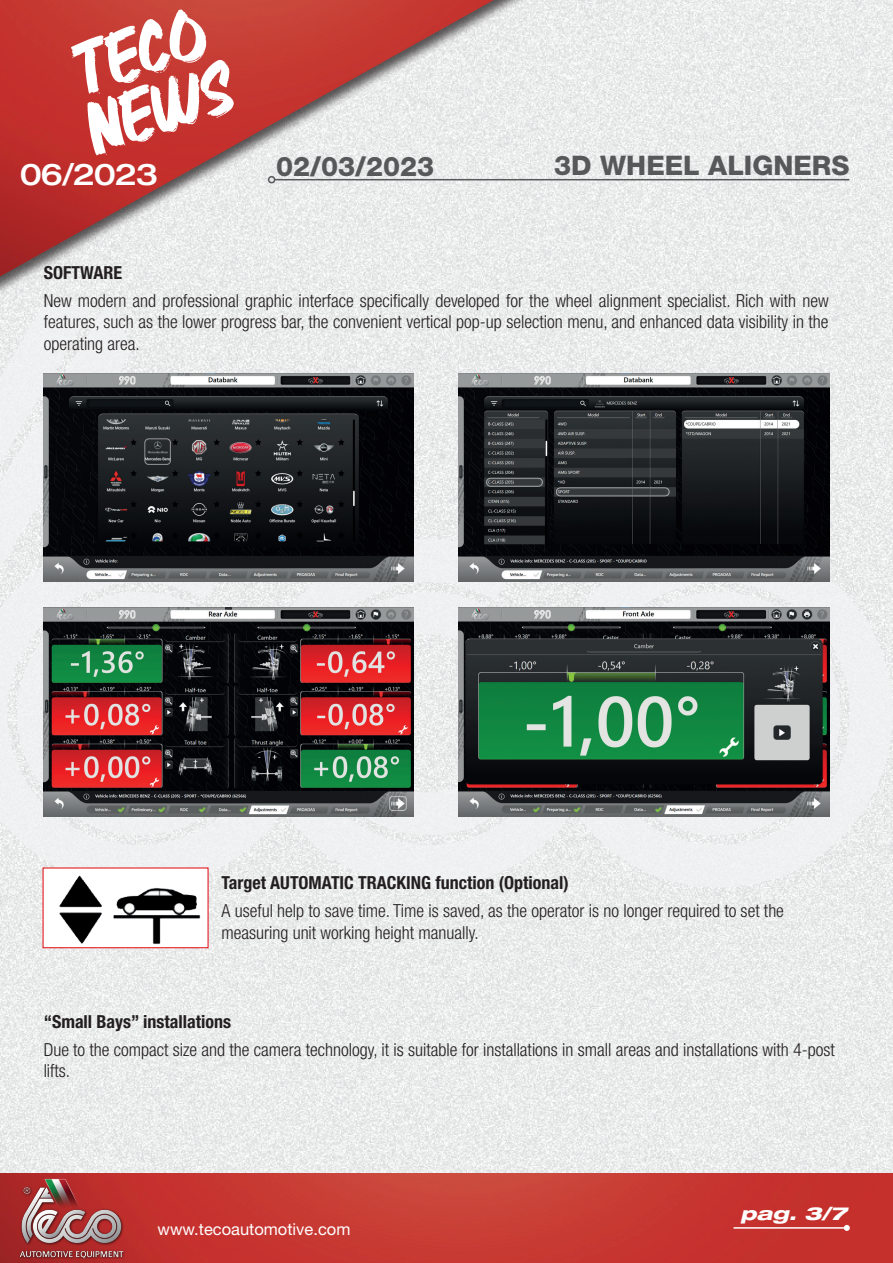
<style>
.page{position:relative;width:893px;height:1263px;background:#fff}
.page>*{position:absolute;margin:0;border:0;box-sizing:border-box;transform-origin:0 0}
.t1{font:500 expanded 30px "Helvetica Neue LT Std";letter-spacing:-.04em;color:#fff}
.t2{font:800 27px "Helvetica Neue LT Std";color:#57585a}
.t3{font:300 condensed 18px/21.6px "Helvetica Neue LT Std";color:#231f20}
.t4{font:700 condensed 18px "Helvetica Neue LT Std";color:#231f20}
.t5{font:italic 800 expanded 18px "Helvetica Neue LT Std";color:#fff;scale:1.09 1}
.t6{font:16.5px "Helvetica Neue LT Std";color:#fff}
</style>
<div class="page">
<img style="left:0;top:888px;width:893px;height:285px">
<img style="left:0;top:1173px;width:893px;height:90px">
<img style="left:18px;top:1176px;width:155px;height:83px">
<hr style="left:733px;top:1227px;width:114px;height:2px;background:#fff">
<svg style="left:844px;top:1225px;width:6px;height:6px"></svg>
<svg style="left:0;top:415px;width:893px;height:473px;fill:#eff0f0"></svg>
<img style="left:0;top:0;width:893px;height:401px">
<hr style="left:275px;top:179px;width:574px;height:1px;background:#57585a">
<div style="left:268px;top:176px;width:7px;height:7px;border:2px solid #57585a;border-radius:50%"></div>
<svg style="left:70px;top:9px;width:164px;height:146px"></svg>
<img style="left:43px;top:373px;width:371px;height:209px">
<img style="left:458px;top:373px;width:371px;height:209px">
<img style="left:458px;top:607px;width:371px;height:209px">
<img style="left:43px;top:607px;width:371px;height:209px">
<img style="left:45px;top:869px;width:162px;height:77px">
<div style="left:43px;top:867px;width:166px;height:81px;border:1px solid #e41f25"></div>
<h1 class="t1" style="left:20px;top:155px;width:140px">06/2023</h1>
<h2 class="t2" style="left:276px;top:150px;width:160px">02/03/2023</h2>
<h2 class="t2" style="left:554px;top:149px;width:297px">3D WHEEL ALIGNERS</h2>
<p class="t4" style="left:44px;top:261px;width:80px">SOFTWARE</p>
<p class="t3" style="left:44px;top:289px;width:786px;text-align:justify">New modern and professional graphic interface specifically developed for the wheel alignment specialist. Rich with new features, such as the lower progress bar, the convenient vertical pop-up selection menu, and enhanced data visibility in the operating area.</p>
<p class="t4" style="left:221px;top:872px;width:349px">Target AUTOMATIC TRACKING function (Optional)</p>
<p class="t3" style="left:221px;top:900px;width:564px">A useful help to save time. Time is saved, as the operator is no longer required to set the measuring unit working height manually.</p>
<p class="t4" style="left:44px;top:1010px;width:189px">“Small Bays” installations</p>
<p class="t3" style="left:44px;top:1038px;width:792px">Due to the compact size and the camera technology, it is suitable for installations in small areas and installations with 4-post lifts.</p>
<p class="t6" style="left:158px;top:1219px;width:194px">www.tecoautomotive.com</p>
<p class="t5" style="left:741px;top:1202px;width:99px">pag. 3/7</p>
</div>
